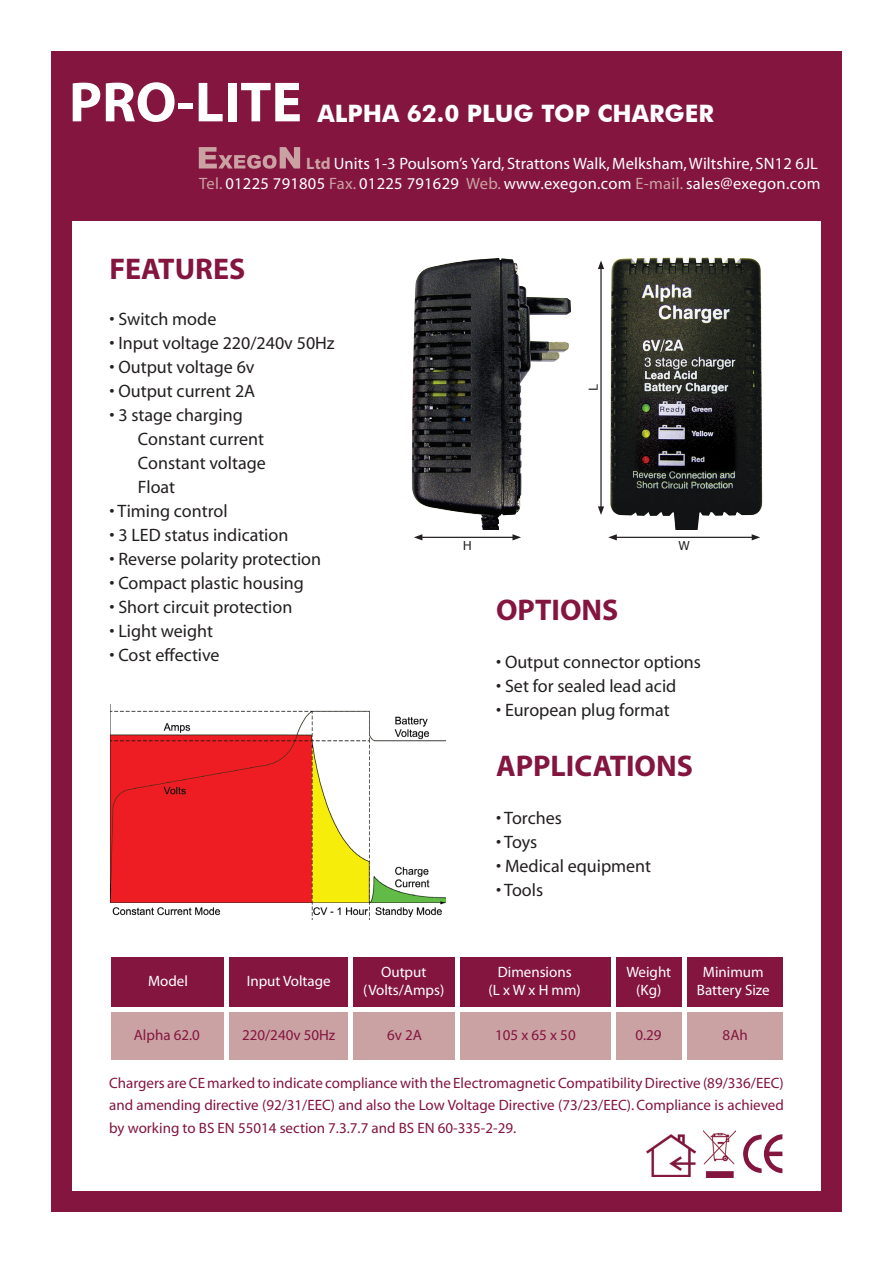
<style>
.page{position:relative;width:893px;height:1263px;background:#fff}
.page>*{position:absolute;margin:0;border:0;box-sizing:border-box;transform-origin:0 0}
.t1{font:700 57px "Myriad";color:#fff}
.t2{font:700 30px "Myriad";color:#83153e}
.t3{font:700 24px "Futura BT";color:#fff}
.t4{font:18px "Myriad";color:#231f20}
.t5{font:16.5px "Myriad";letter-spacing:.005em;color:#fff}
.t6{font:15px/22.5px "Myriad";color:#83153e;text-align:justify}
.t7{font:15px "Myriad";color:#fff}
.t8{font:12.15px "Verdana";color:#231f20}
.s1{font-weight:700;color:#cba2a4}
.s2{color:#cba2a4}
</style>
<div class="page">
<div style="left:51px;top:51px;width:791px;height:1161px;background:#83153e"></div>
<div style="left:72px;top:221px;width:749px;height:970px;background:#fff"></div>
<svg style="left:199px;top:147px;width:101px;height:22px"></svg>
<div style="left:111px;top:957px;width:671px;height:51px;background:#83153e"></div>
<div style="left:111px;top:1008px;width:671px;height:51px;background:#cba2a4"></div>
<div style="left:224px;top:944px;width:5px;height:130px;background:#fff"></div>
<div style="left:348px;top:944px;width:5px;height:130px;background:#fff"></div>
<div style="left:105px;top:1007px;width:682px;height:5px;background:#fff"></div>
<hr style="left:455px;top:944px;width:4px;height:130px;background:#fff">
<div style="left:611px;top:944px;width:5px;height:130px;background:#fff"></div>
<div style="left:682px;top:944px;width:5px;height:130px;background:#fff"></div>
<svg style="left:743px;top:1134px;width:39px;height:39px"></svg>
<img style="left:646px;top:1134px;width:49px;height:42px">
<img style="left:703px;top:1130px;width:33px;height:47px">
<img style="left:411px;top:257px;width:352px;height:273px">
<hr style="left:600px;top:267px;width:2px;height:241px;background:#231f20">
<svg style="left:598px;top:260px;width:6px;height:9px"></svg>
<svg style="left:598px;top:506px;width:6px;height:9px"></svg>
<hr style="left:615px;top:537px;width:139px;height:1px;background:#231f20">
<svg style="left:608px;top:534px;width:9px;height:6px"></svg>
<svg style="left:752px;top:534px;width:8px;height:6px"></svg>
<hr style="left:420px;top:537px;width:94px;height:1px;background:#231f20">
<svg style="left:414px;top:534px;width:8px;height:6px"></svg>
<svg style="left:512px;top:534px;width:9px;height:6px"></svg>
<img style="left:111px;top:710px;width:334px;height:209px">
<p class="t1" style="left:69px;top:73px;width:234px">PRO-LITE</p>
<p class="t3" style="left:317px;top:99px;width:398px">ALPHA 62.0 PLUG TOP CHARGER</p>
<p class="t5" style="left:306px;top:155px;width:513px"><span class="s1">Ltd</span> Units 1-3 Poulsom’s Yard, Strattons Walk, Melksham, Wiltshire, SN12 6JL</p>
<p class="t5" style="left:199px;top:175px;width:623px"><span class="s2">Tel.</span> 01225 791805 <span class="s2">Fax.</span> 01225 791629 <span class="s2">Web.</span> www.exegon.com <span class="s2">E-mail.</span> sales@exegon.com</p>
<p class="t2" style="left:109px;top:254px;width:137px">FEATURES</p>
<p class="t4" style="left:109px;top:310px;width:108px">• Switch mode</p>
<p class="t4" style="left:109px;top:334px;width:227px">• Input voltage 220/240v 50Hz</p>
<p class="t4" style="left:109px;top:358px;width:147px">• Output voltage 6v</p>
<p class="t4" style="left:109px;top:382px;width:147px">• Output current 2A</p>
<p class="t4" style="left:109px;top:406px;width:135px">• 3 stage charging</p>
<p class="t4" style="left:138px;top:430px;width:128px">Constant current</p>
<p class="t4" style="left:138px;top:454px;width:129px">Constant voltage</p>
<p class="t4" style="left:138px;top:478px;width:39px">Float</p>
<p class="t4" style="left:109px;top:502px;width:120px">• Timing control</p>
<p class="t4" style="left:109px;top:526px;width:180px">• 3 LED status indication</p>
<p class="t4" style="left:109px;top:550px;width:213px">• Reverse polarity protection</p>
<p class="t4" style="left:109px;top:574px;width:196px">• Compact plastic housing</p>
<p class="t4" style="left:109px;top:598px;width:184px">• Short circuit protection</p>
<p class="t4" style="left:109px;top:622px;width:105px">• Light weight</p>
<p class="t4" style="left:109px;top:646px;width:112px">• Cost effective</p>
<p class="t7" style="left:148px;top:974px;width:41px">Model</p>
<p class="t7" style="left:247px;top:974px;width:85px">Input Voltage</p>
<p class="t8" style="left:586px;top:391px;width:8px;rotate:-90deg">L</p>
<p class="t8" style="left:463px;top:538px;width:11px">H</p>
<p class="t8" style="left:678px;top:538px;width:14px">W</p>
<p class="t2" style="left:496px;top:594px;width:124px">OPTIONS</p>
<p class="t4" style="left:496px;top:653px;width:206px">• Output connector options</p>
<p class="t4" style="left:496px;top:677px;width:182px">• Set for sealed lead acid</p>
<p class="t4" style="left:496px;top:701px;width:175px">• European plug format</p>
<p class="t2" style="left:496px;top:750px;width:198px">APPLICATIONS</p>
<p class="t4" style="left:496px;top:809px;width:67px">• Torches</p>
<p class="t4" style="left:496px;top:833px;width:43px">• Toys</p>
<p class="t4" style="left:496px;top:857px;width:157px">• Medical equipment</p>
<p class="t4" style="left:496px;top:881px;width:49px">• Tools</p>
<p class="t7" style="left:381px;top:965px;width:47px">Output</p>
<p class="t7" style="left:363px;top:983px;width:83px">(Volts/Amps)</p>
<p class="t7" style="left:498px;top:964px;width:75px">Dimensions</p>
<p class="t7" style="left:489px;top:982px;width:94px">(L x W x H mm)</p>
<p class="t7" style="left:626px;top:964px;width:46px">Weight</p>
<p class="t7" style="left:636px;top:982px;width:27px">(Kg)</p>
<p class="t7" style="left:703px;top:964px;width:62px">Minimum</p>
<p class="t7" style="left:697px;top:982px;width:74px">Battery Size</p>
<p class="t6" style="left:134px;top:1024px;width:68px">Alpha 62.0</p>
<p class="t6" style="left:242px;top:1024px;width:95px">220/240v 50Hz</p>
<p class="t6" style="left:387px;top:1024px;width:36px">6v 2A</p>
<p class="t6" style="left:495px;top:1024px;width:82px">105 x 65 x 50</p>
<p class="t6" style="left:635px;top:1024px;width:28px">0.29</p>
<p class="t6" style="left:723px;top:1024px;width:27px">8Ah</p>
<p class="t6" style="left:109px;top:1072px;width:676px">Chargers are CE marked to indicate compliance with the Electromagnetic Compatibility Directive (89/336/EEC) and amending directive (92/31/EEC) and also the Low Voltage Directive (73/23/EEC). Compliance is achieved by working to BS EN 55014 section 7.3.7.7 and BS EN 60-335-2-29.</p>
</div>
